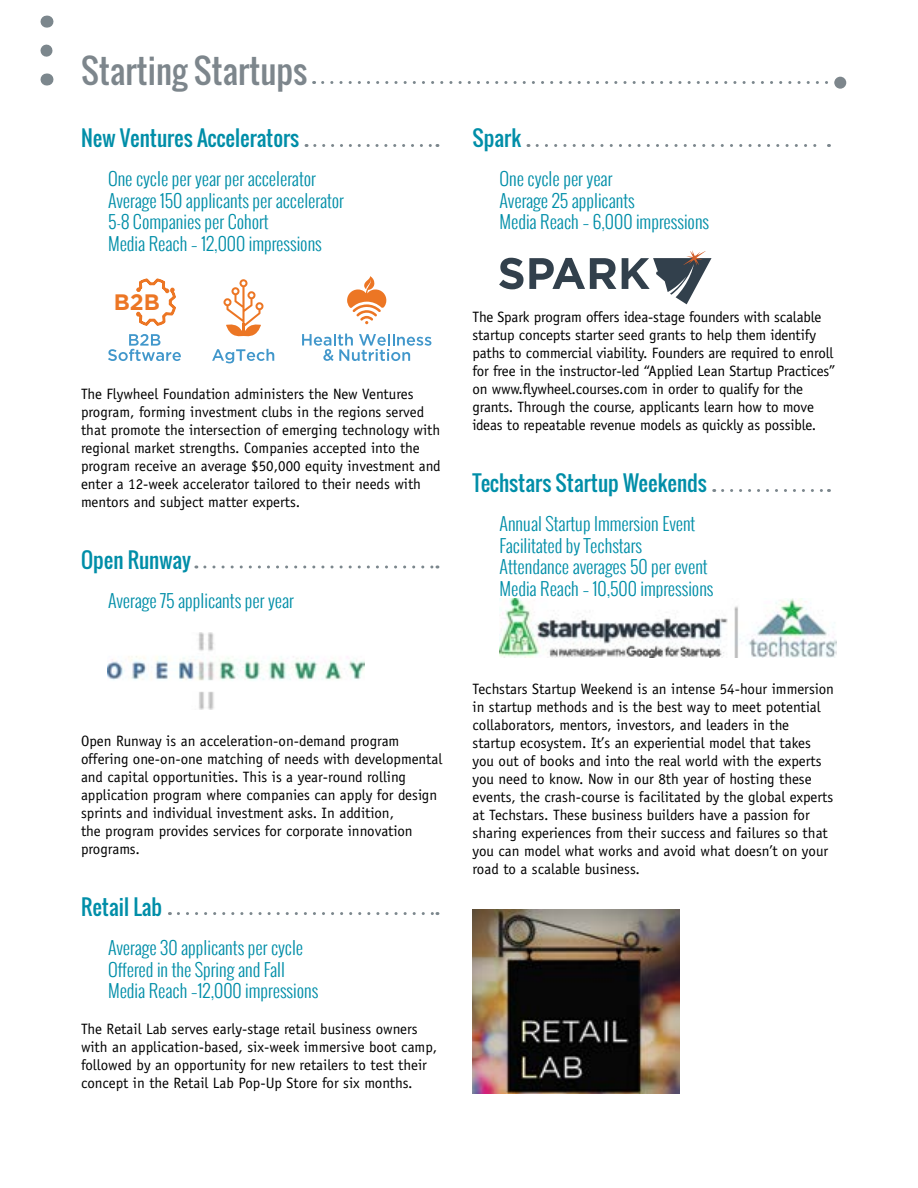
<style>
.page{position:relative;width:918px;height:1188px;background:#fff}
.page>*{position:absolute;margin:0;border:0;box-sizing:border-box;transform-origin:0 0}
.t1{font:33px "Oswald";color:#7d868c}
.t2{font:700 22.35px "Gotham";color:#ec7624}
.t3{font:21px "Oswald";color:#008ea8}
.t4{font:300 18px/21.6px "Oswald";color:#008ea8}
.t5{font:15px/18px "Officina Sans Std";color:#000}
</style>
<div class="page">
<svg style="left:302px;top:334px;width:129px;height:27px"></svg>
<svg style="left:347px;top:276px;width:39px;height:48px"></svg>
<svg style="left:212px;top:349px;width:62px;height:14px"></svg>
<svg style="left:223px;top:279px;width:41px;height:58px"></svg>
<svg style="left:108px;top:278px;width:73px;height:83px"></svg>
<img style="left:108px;top:633px;width:256px;height:77px">
<svg style="left:499px;top:258px;width:117px;height:31px"></svg>
<svg style="left:622px;top:250px;width:90px;height:54px"></svg>
<img style="left:499px;top:599px;width:338px;height:59px">
<img style="left:472px;top:910px;width:207px;height:183px">
<svg style="left:40px;top:51px;width:12px;height:6px"></svg>
<svg style="left:46px;top:16px;width:1px;height:12px"></svg>
<svg style="left:46px;top:74px;width:1px;height:12px"></svg>
<svg style="left:323px;top:81px;width:505px;height:3px"></svg>
<svg style="left:205px;top:566px;width:233px;height:2px"></svg>
<svg style="left:315px;top:144px;width:123px;height:3px"></svg>
<svg style="left:178px;top:912px;width:260px;height:3px"></svg>
<svg style="left:723px;top:489px;width:106px;height:3px"></svg>
<svg style="left:537px;top:144px;width:292px;height:3px"></svg>
<div style="left:834px;top:77px;width:12px;height:12px;background:#7d868c;border-radius:50%"></div>
<h1 class="t1" style="left:81px;top:45px;width:228px">Starting Startups</h1>
<h3 class="t3" style="left:81px;top:122px;width:220px">New Ventures Accelerators</h3>
<p class="t4" style="left:108px;top:168px;width:237px">One cycle per year per accelerator Average 150 applicants per accelerator 5-8 Companies per Cohort<br>Media Reach – 12,000 impressions</p>
<h2 class="t2" style="left:114px;top:289px;width:48px">B2B</h2>
<p class="t5" style="left:81px;top:385px;width:361px">The Flywheel Foundation administers the New Ventures program, forming investment clubs in the regions served that promote the intersection of emerging technology with regional market strengths. Companies accepted into the program receive an average $50,000 equity investment and enter a 12-week accelerator tailored to their needs with mentors and subject matter experts.</p>
<h3 class="t3" style="left:81px;top:544px;width:112px">Open Runway</h3>
<p class="t4" style="left:108px;top:590px;width:187px">Average 75 applicants per year</p>
<p class="t5" style="left:81px;top:732px;width:363px">Open Runway is an acceleration-on-demand program offering one-on-one matching of needs with developmental and capital opportunities. This is a year-round rolling application program where companies can apply for design sprints and individual investment asks. In addition,<br>the program provides services for corporate innovation programs.</p>
<h3 class="t3" style="left:81px;top:891px;width:83px">Retail Lab</h3>
<p class="t4" style="left:108px;top:937px;width:212px">Average 30 applicants per cycle<br>Offered in the Spring and Fall<br>Media Reach –12,000 impressions</p>
<p class="t5" style="left:81px;top:1020px;width:358px">The Retail Lab serves early-stage retail business owners with an application-based, six-week immersive boot camp, followed by an opportunity for new retailers to test their concept in the Retail Lab Pop-Up Store for six months.</p>
<h3 class="t3" style="left:472px;top:122px;width:50px">Spark</h3>
<p class="t4" style="left:500px;top:168px;width:211px">One cycle per year<br>Average 25 applicants<br>Media Reach – 6,000 impressions</p>
<p class="t5" style="left:472px;top:308px;width:364px">The Spark program offers idea-stage founders with scalable startup concepts starter seed grants to help them identify paths to commercial viability. Founders are required to enroll for free in the instructor-led “Applied Lean Startup Practices” on www.flywheel.courses.com in order to qualify for the grants. Through the course, applicants learn how to move ideas to repeatable revenue models as quickly as possible.</p>
<h3 class="t3" style="left:472px;top:467px;width:236px">Techstars Startup Weekends</h3>
<p class="t4" style="left:500px;top:513px;width:216px">Annual Startup Immersion Event<br>Facilitated by Techstars<br>Attendance averages 50 per event<br>Media Reach – 10,500 impressions</p>
<p class="t5" style="left:472px;top:680px;width:363px">Techstars Startup Weekend is an intense 54-hour immersion in startup methods and is the best way to meet potential collaborators, mentors, investors, and leaders in the startup ecosystem. It’s an experiential model that takes you out of books and into the real world with the experts you need to know. Now in our 8th year of hosting these events, the crash-course is facilitated by the global experts at Techstars. These business builders have a passion for sharing experiences from their success and failures so that you can model what works and avoid what doesn’t on your road to a scalable business.</p>
</div>
